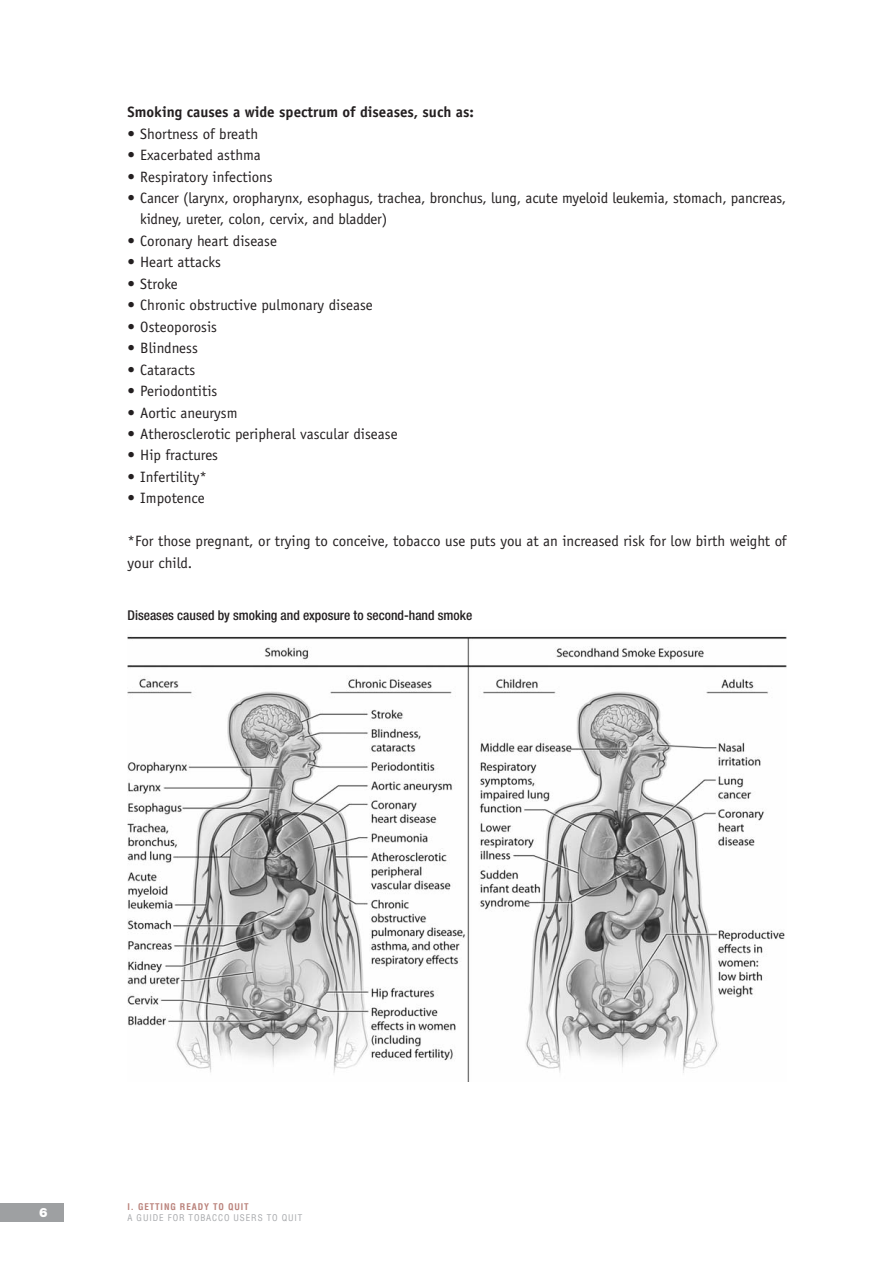
<style>
.page{position:relative;width:893px;height:1263px;background:#fff}
.page>*{position:absolute;margin:0;border:0;box-sizing:border-box;transform-origin:0 0}
.t1{font:15px/21.5px "Officina Sans Std";color:#231f20}
.t2{font:700 15px "Officina Sans Std";color:#231f20}
.t3{font:500 condensed 13.5px "Helvetica Neue";color:#231f20}
.t4{font:900 12.75px "Helvetica Neue";color:#fff}
.t5{font:condensed 9px "Helvetica CE";letter-spacing:.1em;color:#a7a9ac}
.t6{font:700 condensed 9px "Helvetica CE";letter-spacing:.1em;color:#ba827b}
</style>
<div class="page">
<div style="left:0;top:1203px;width:64px;height:18px;background:#9ea0a2"></div>
<img style="left:128px;top:636px;width:659px;height:446px">
<p class="t2" style="left:128px;top:106px;width:348px">Smoking causes a wide spectrum of diseases, such as:</p>
<p class="t1" style="left:128px;top:124px;width:132px">• Shortness of breath</p>
<p class="t1" style="left:128px;top:145px;width:135px">• Exacerbated asthma</p>
<p class="t1" style="left:128px;top:167px;width:147px">• Respiratory infections</p>
<p class="t1" style="left:140px;top:188px;width:648px;text-indent:-13px">• Cancer (larynx, oropharynx, esophagus, trachea, bronchus, lung, acute myeloid leukemia, stomach, pancreas, kidney, ureter, colon, cervix, and bladder)</p>
<p class="t1" style="left:128px;top:231px;width:151px">• Coronary heart disease</p>
<p class="t1" style="left:128px;top:253px;width:95px">• Heart attacks</p>
<p class="t1" style="left:128px;top:274px;width:52px">• Stroke</p>
<p class="t1" style="left:128px;top:296px;width:247px">• Chronic obstructive pulmonary disease</p>
<p class="t1" style="left:128px;top:317px;width:91px">• Osteoporosis</p>
<p class="t1" style="left:128px;top:339px;width:72px">• Blindness</p>
<p class="t1" style="left:128px;top:360px;width:69px">• Cataracts</p>
<p class="t1" style="left:128px;top:381px;width:91px">• Periodontitis</p>
<p class="t1" style="left:128px;top:403px;width:112px">• Aortic aneurysm</p>
<p class="t1" style="left:128px;top:424px;width:272px">• Atherosclerotic peripheral vascular disease</p>
<p class="t1" style="left:128px;top:446px;width:92px">• Hip fractures</p>
<p class="t1" style="left:128px;top:467px;width:81px">• Infertility*</p>
<p class="t1" style="left:128px;top:489px;width:79px">• Impotence</p>
<p class="t1" style="left:128px;top:532px;width:661px">*For those pregnant, or trying to conceive, tobacco use puts you at an increased risk for low birth weight of your child.</p>
<p class="t3" style="left:128px;top:610px;width:346px">Diseases caused by smoking and exposure to second-hand smoke</p>
<p class="t4" style="left:39px;top:1207px;width:10px">6</p>
<p class="t6" style="left:128px;top:1203px;width:123px">I. GETTING READY TO QUIT</p>
<p class="t5" style="left:128px;top:1214px;width:176px">A GUIDE FOR TOBACCO USERS TO QUIT</p>
</div>
